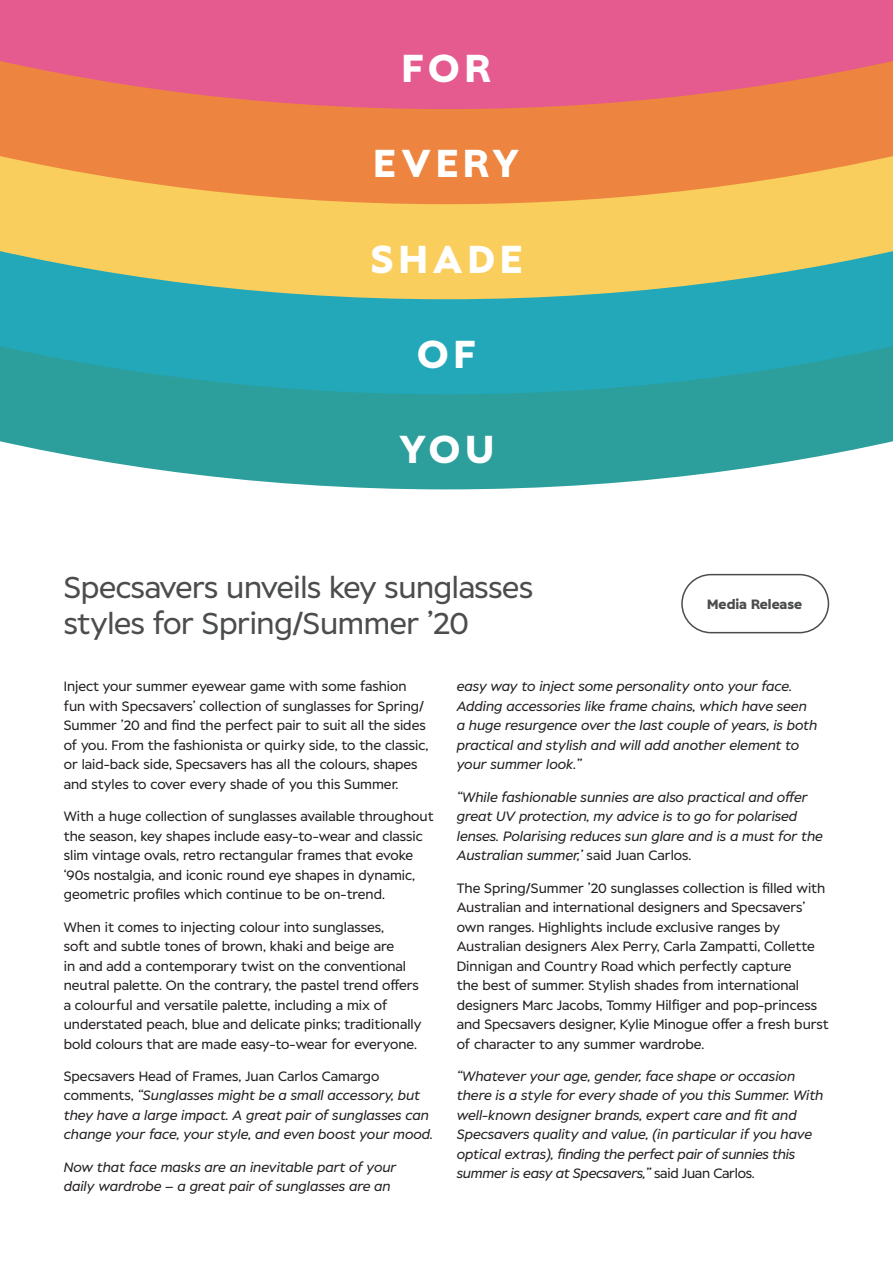
<style>
.page{position:relative;width:893px;height:1263px;background:#fff}
.page>*{position:absolute;margin:0;border:0;box-sizing:border-box;transform-origin:0 0}
.t1{font:700 38.85px "Specsavers";letter-spacing:.13em;color:#fff}
.Subheading{font:30px/36px "Specsavers";letter-spacing:-.01em;color:#4b4c4d}
.Body_Copy{font:13.5px/19.5px "Specsavers";color:#231f20}
.Body_Copy-2{font:italic 13.5px/19.5px "Specsavers";color:#231f20}
.Main_text_black{font:700 13.5px "Specsavers";color:#4b4c4d}
.s1{font-style:normal}
</style>
<div class="page">
<div style="left:681px;top:574px;width:148px;height:59px;border:2px solid #4b4c4d;border-radius:29px"></div>
<svg style="left:0;top:394px;width:893px;height:95px;fill:#2c9f9c"></svg>
<svg style="left:0;top:299px;width:893px;height:95px;background:#24a6b4"></svg>
<svg style="left:0;top:204px;width:893px;height:95px;background:#d6c76b"></svg>
<svg style="left:0;top:109px;width:893px;height:95px;background:#ef9043"></svg>
<svg style="left:0;top:0;width:893px;height:109px;background:#e66083"></svg>
<p class="t1" style="left:402px;top:44px;width:91px">FOR</p>
<p class="t1" style="left:374px;top:140px;width:147px">EVERY</p>
<p class="t1" style="left:371px;top:235px;width:153px">SHADE</p>
<p class="t1" style="left:417px;top:330px;width:60px">OF</p>
<p class="t1" style="left:399px;top:425px;width:96px">YOU</p>
<p class="Subheading" style="left:64px;top:569px;width:471px">Specsavers unveils key sunglasses styles for Spring/Summer ’20</p>
<p class="Main_text_black" style="left:707px;top:596px;width:96px">Media Release</p>
<p class="Body_Copy" style="left:64px;top:677px;width:366px">Inject your summer eyewear game with some fashion fun with Specsavers’ collection of sunglasses for Spring/ Summer ’20 and find the perfect pair to suit all the sides of you. From the fashionista or quirky side, to the classic, or laid-back side, Specsavers has all the colours, shapes and styles to cover every shade of you this Summer.</p>
<p class="Body_Copy" style="left:64px;top:807px;width:371px">With a huge collection of sunglasses available throughout the season, key shapes include easy-to-wear and classic slim vintage ovals, retro rectangular frames that evoke ‘90s nostalgia, and iconic round eye shapes in dynamic, geometric profiles which continue to be on-trend.</p>
<p class="Body_Copy" style="left:64px;top:917px;width:359px">When it comes to injecting colour into sunglasses,<br>soft and subtle tones of brown, khaki and beige are<br>in and add a contemporary twist on the conventional neutral palette. On the contrary, the pastel trend offers a colourful and versatile palette, including a mix of understated peach, blue and delicate pinks; traditionally bold colours that are made easy-to-wear for everyone.</p>
<p class="Body_Copy-2" style="left:64px;top:1066px;width:371px"><span class="s1">Specsavers Head of Frames, Juan Carlos Camargo comments,</span> “Sunglasses might be a small accessory, but they have a large impact. A great pair of sunglasses can change your face, your style, and even boost your mood.</p>
<p class="Body_Copy-2" style="left:64px;top:1157px;width:334px">Now that face masks are an inevitable part of your daily wardrobe – a great pair of sunglasses are an</p>
<p class="Body_Copy-2" style="left:457px;top:677px;width:362px">easy way to inject some personality onto your face.<br>Adding accessories like frame chains, which have seen a huge resurgence over the last couple of years, is both practical and stylish and will add another element to your summer look.”</p>
<p class="Body_Copy-2" style="left:457px;top:787px;width:368px">“While fashionable sunnies are also practical and offer great UV protection, my advice is to go for polarised lenses. Polarising reduces sun glare and is a must for the Australian summer,’ <span class="s1">said Juan Carlos.</span></p>
<p class="Body_Copy" style="left:457px;top:878px;width:373px">The Spring/Summer ’20 sunglasses collection is filled with Australian and international designers and Specsavers’ own ranges. Highlights include exclusive ranges by Australian designers Alex Perry, Carla Zampatti, Collette Dinnigan and Country Road which perfectly capture<br>the best of summer. Stylish shades from international designers Marc Jacobs, Tommy Hilfiger and pop-princess and Specsavers designer, Kylie Minogue offer a fresh burst of character to any summer wardrobe.</p>
<p class="Body_Copy-2" style="left:457px;top:1066px;width:368px">“Whatever your age, gender, face shape or occasion there is a style for every shade of you this Summer. With well-known designer brands, expert care and fit and Specsavers quality and value, (in particular if you have optical extras), finding the perfect pair of sunnies this summer is easy at Specsavers,” <span class="s1">said Juan Carlos.</span></p>
</div>
